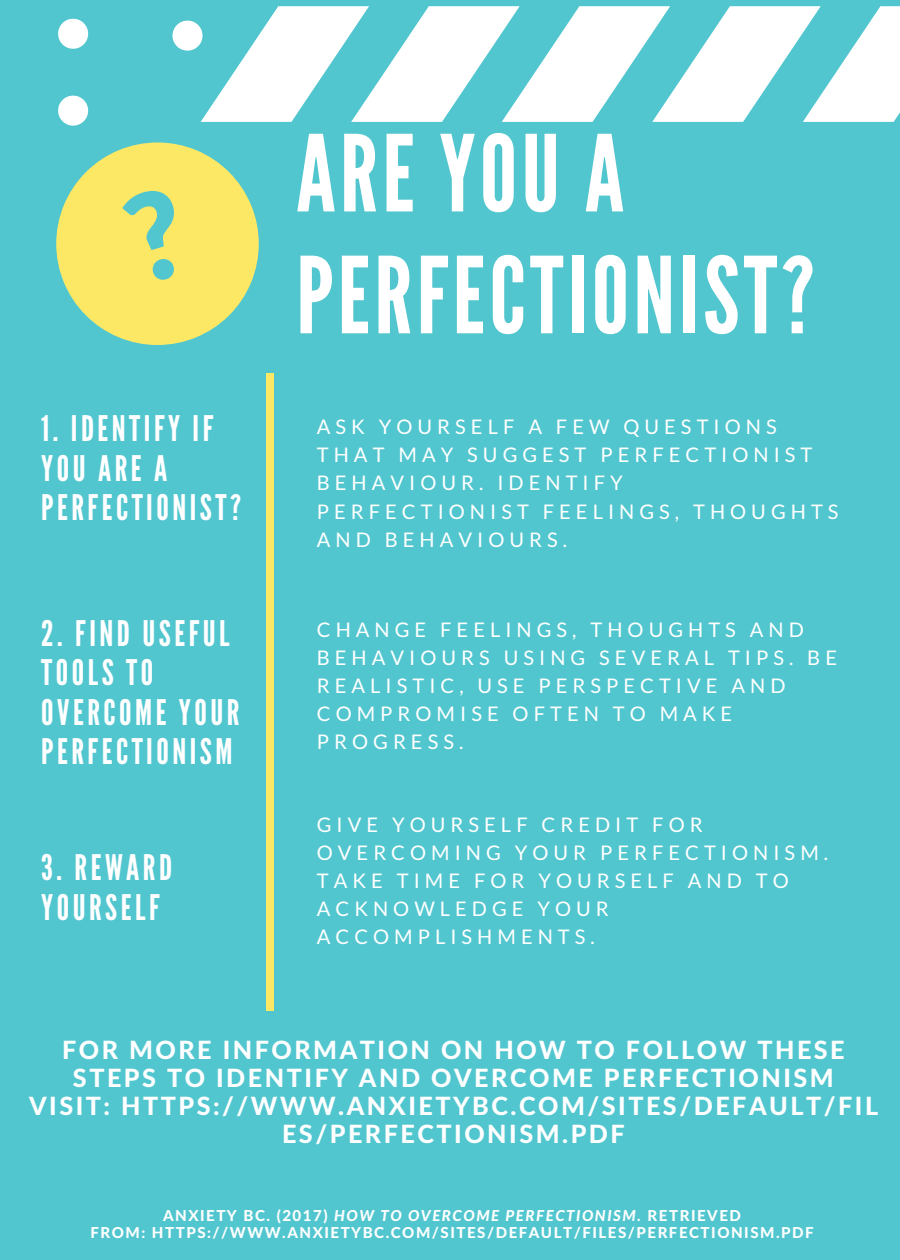
<style>
.page{position:relative;width:900px;height:1260px;background:#52c6cf}
.page>*{position:absolute;margin:0;border:0;box-sizing:border-box;transform-origin:0 0}
.t1{font:105.75px/122px "League Gothic";letter-spacing:.04em;color:#fff}
.t2{font:35.25px/39.5px "League Gothic";letter-spacing:.1em;color:#fff}
.t3{font:800 25.25px/28px "Lato";letter-spacing:.1em;color:#fff;text-align:center}
.t4{font:20px/28px "Lato";letter-spacing:.25em;color:#fff}
.t5{font:800 15px/17px "Lato";letter-spacing:.1em;color:#fff;text-align:center}
.s1{font-style:italic}
</style>
<div class="page">
<svg style="left:58px;top:19px;width:30px;height:30px"></svg>
<svg style="left:58px;top:96px;width:30px;height:30px"></svg>
<svg style="left:172px;top:6px;width:728px;height:116px"></svg>
<div style="left:266px;top:373px;width:8px;height:637px;background:#fde866"></div>
<svg style="left:56px;top:142px;width:203px;height:203px"></svg>
<h1 class="t1" style="left:296px;top:115px;width:520px">ARE YOU A<br>PERFECTIONIST?</h1>
<h2 class="t2" style="left:41px;top:410px;width:201px">1. IDENTIFY IF<br>YOU ARE A<br>PERFECTIONIST?</h2>
<p class="t4" style="left:317px;top:412px;width:523px">ASK YOURSELF A FEW QUESTIONS<br>THAT MAY SUGGEST PERFECTIONIST<br>BEHAVIOUR. IDENTIFY<br>PERFECTIONIST FEELINGS, THOUGHTS<br>AND BEHAVIOURS.</p>
<h2 class="t2" style="left:41px;top:614px;width:200px">2. FIND USEFUL<br>TOOLS TO<br>OVERCOME YOUR<br>PERFECTIONISM</h2>
<h2 class="t2" style="left:41px;top:849px;width:133px">3. REWARD<br>YOURSELF</h2>
<p class="t4" style="left:317px;top:615px;width:522px">CHANGE FEELINGS, THOUGHTS AND<br>BEHAVIOURS USING SEVERAL TIPS. BE<br>REALISTIC, USE PERSPECTIVE AND<br>COMPROMISE OFTEN TO MAKE<br>PROGRESS.</p>
<p class="t4" style="left:317px;top:810px;width:513px">GIVE YOURSELF CREDIT FOR<br>OVERCOMING YOUR PERFECTIONISM.<br>TAKE TIME FOR YOURSELF AND TO<br>ACKNOWLEDGE YOUR<br>ACCOMPLISHMENTS.</p>
<p class="t3" style="left:29px;top:1035px;width:851px">FOR MORE INFORMATION ON HOW TO FOLLOW THESE STEPS TO IDENTIFY AND OVERCOME PERFECTIONISM<br>VISIT: HTTPS://WWW.ANXIETYBC.COM/SITES/DEFAULT/FIL ES/PERFECTIONISM.PDF</p>
<p class="t5" style="left:90px;top:1206px;width:725px">ANXIETY BC. (2017) <span class="s1">HOW TO OVERCOME PERFECTIONISM.</span> RETRIEVED<br>FROM: HTTPS://WWW.ANXIETYBC.COM/SITES/DEFAULT/FILES/PERFECTIONISM.PDF</p>
</div>
